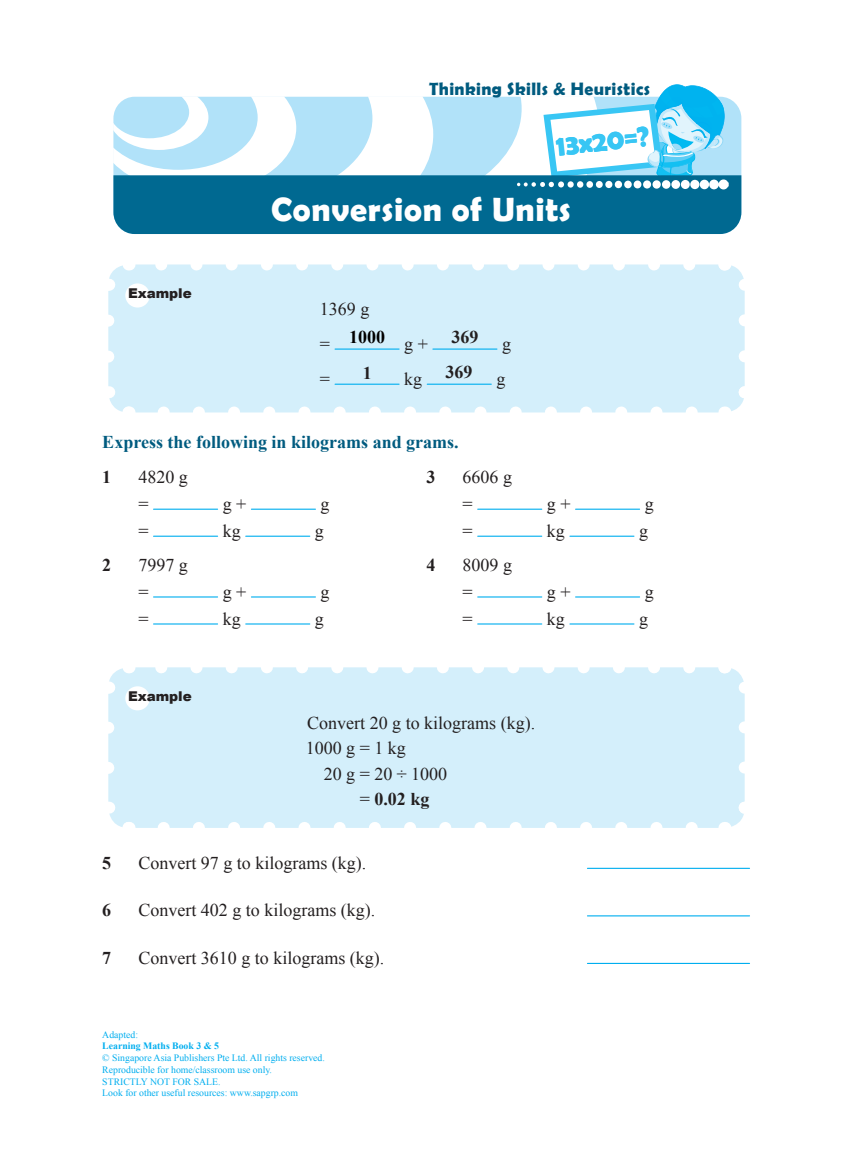
<style>
.page{position:relative;width:853px;height:1150px;background:#fff}
.page>*{position:absolute;margin:0;border:0;box-sizing:border-box;transform-origin:0 0}
.t1{font:700 33.75px "Berlin Sans FB Demi";letter-spacing:.02em;color:#fff}
.t2{font:700 28.95px "Berlin Sans FB Demi";color:#38c6f4}
.Indent__chap{font:18px/35.1px "Times New Roman";color:#231f20}
._1_TAB{font:18px "Times New Roman";color:#231f20}
.t3{font:700 18px "Times New Roman";color:#005b7f}
.t4{font:700 18px "Berlin Sans FB Demi";letter-spacing:.025em;color:#005b7f}
.Indent__chap-2{font:700 18px/35px "Times New Roman";color:#231f20;text-align:center}
.t5{font:700 18px/35.7px "Times New Roman";color:#000;text-align:center}
._1_TAB-2{font:700 18px "Times New Roman";color:#231f20}
.t6{font:900 13.5px "Arial";color:#231f20}
.t7{font:9.75px "Times New Roman";color:#00aeef}
.t8{font:700 9.75px "Times New Roman";color:#00aeef}
.s1{color:#231f20}
.s2{font-weight:400}
</style>
<div class="page">
<svg style="left:113px;top:84px;width:628px;height:150px"></svg>
<div style="left:605px;top:181px;width:7px;height:7px;background:#fff;border-radius:50%"></div>
<div style="left:614px;top:181px;width:8px;height:7px;background:#fff;border-radius:50%"></div>
<div style="left:596px;top:181px;width:6px;height:7px;background:#fff;border-radius:50%"></div>
<div style="left:586px;top:181px;width:7px;height:7px;background:#fff;border-radius:50%"></div>
<div style="left:577px;top:181px;width:6px;height:7px;background:#fff;border-radius:50%"></div>
<div style="left:108px;top:264px;width:636px;height:148px;background:#d4effb;border-radius:20px"></div>
<svg style="left:108px;top:320px;width:6px;height:54px"></svg>
<svg style="left:164px;top:406px;width:542px;height:7px"></svg>
<svg style="left:738px;top:303px;width:7px;height:53px"></svg>
<svg style="left:146px;top:264px;width:543px;height:6px"></svg>
<svg style="left:108px;top:386px;width:33px;height:27px"></svg>
<svg style="left:722px;top:380px;width:23px;height:32px"></svg>
<svg style="left:712px;top:264px;width:32px;height:27px"></svg>
<svg style="left:108px;top:264px;width:23px;height:33px"></svg>
<div style="left:125px;top:283px;width:25px;height:24px;background:#fff;border-radius:50%"></div>
<hr style="left:335px;top:348px;width:64px;height:2px;background:#00aeef">
<hr style="left:433px;top:348px;width:64px;height:2px;background:#00aeef">
<hr style="left:335px;top:383px;width:64px;height:2px;background:#00aeef">
<hr style="left:427px;top:383px;width:64px;height:2px;background:#00aeef">
<hr style="left:153px;top:508px;width:64px;height:2px;background:#00aeef">
<hr style="left:251px;top:508px;width:64px;height:2px;background:#00aeef">
<hr style="left:153px;top:535px;width:64px;height:2px;background:#00aeef">
<hr style="left:246px;top:535px;width:64px;height:2px;background:#00aeef">
<hr style="left:153px;top:596px;width:64px;height:1px;background:#00aeef">
<hr style="left:251px;top:596px;width:64px;height:1px;background:#00aeef">
<hr style="left:153px;top:623px;width:64px;height:1px;background:#00aeef">
<hr style="left:246px;top:623px;width:64px;height:1px;background:#00aeef">
<hr style="left:477px;top:508px;width:64px;height:2px;background:#00aeef">
<hr style="left:575px;top:508px;width:64px;height:2px;background:#00aeef">
<hr style="left:477px;top:535px;width:64px;height:2px;background:#00aeef">
<hr style="left:570px;top:535px;width:64px;height:2px;background:#00aeef">
<hr style="left:477px;top:596px;width:64px;height:1px;background:#00aeef">
<hr style="left:575px;top:596px;width:64px;height:1px;background:#00aeef">
<hr style="left:477px;top:623px;width:64px;height:1px;background:#00aeef">
<hr style="left:570px;top:623px;width:64px;height:1px;background:#00aeef">
<div style="left:108px;top:667px;width:636px;height:161px;background:#d4effb;border-radius:20px"></div>
<svg style="left:108px;top:727px;width:6px;height:60px"></svg>
<svg style="left:164px;top:822px;width:534px;height:6px"></svg>
<svg style="left:738px;top:707px;width:7px;height:60px"></svg>
<svg style="left:146px;top:667px;width:543px;height:6px"></svg>
<svg style="left:108px;top:801px;width:28px;height:27px"></svg>
<svg style="left:722px;top:795px;width:23px;height:33px"></svg>
<svg style="left:712px;top:667px;width:32px;height:26px"></svg>
<svg style="left:108px;top:667px;width:23px;height:32px"></svg>
<div style="left:125px;top:686px;width:25px;height:24px;background:#fff;border-radius:50%"></div>
<hr style="left:587px;top:867px;width:162px;height:2px;background:#00aeef">
<hr style="left:587px;top:915px;width:162px;height:1px;background:#00aeef">
<hr style="left:587px;top:962px;width:162px;height:2px;background:#00aeef">
<p class="t4" style="left:429px;top:78px;width:222px">Thinking Skills &amp; Heuristics</p>
<p class="t2" style="left:554px;top:129px;width:95px;rotate:-6deg">13x20=?</p>
<p class="t6" style="left:128px;top:285px;width:65px">Example</p>
<p class="t1" style="left:271px;top:190px;width:301px">Conversion of Units</p>
<p class="Indent__chap" style="left:320px;top:291px;width:51px">1369 g =</p>
<p class="t5" style="left:349px;top:319px;width:37px">1000<br><span class="s1">1</span></p>
<p class="Indent__chap-2" style="left:445px;top:319px;width:34px">369<br>369</p>
<p class="Indent__chap" style="left:404px;top:326px;width:25px">g +</p>
<p class="Indent__chap" style="left:502px;top:326px;width:10px">g</p>
<p class="Indent__chap" style="left:320px;top:361px;width:12px">=</p>
<p class="Indent__chap" style="left:404px;top:361px;width:19px">kg</p>
<p class="Indent__chap" style="left:496px;top:361px;width:10px">g</p>
<p class="t3" style="left:102px;top:429px;width:358px">Express the following in kilograms and grams.</p>
<p class="_1_TAB-2" style="left:102px;top:464px;width:10px">1</p>
<p class="_1_TAB" style="left:138px;top:464px;width:51px">4820 g</p>
<p class="_1_TAB" style="left:138px;top:491px;width:12px">=</p>
<p class="_1_TAB" style="left:223px;top:491px;width:25px">g +</p>
<p class="_1_TAB" style="left:320px;top:491px;width:10px">g</p>
<p class="_1_TAB" style="left:138px;top:518px;width:12px">=</p>
<p class="_1_TAB" style="left:223px;top:518px;width:19px">kg</p>
<p class="_1_TAB" style="left:315px;top:518px;width:10px">g</p>
<p class="_1_TAB-2" style="left:102px;top:552px;width:10px">2</p>
<p class="_1_TAB" style="left:138px;top:552px;width:51px">7997 g</p>
<p class="_1_TAB" style="left:138px;top:579px;width:12px">=</p>
<p class="_1_TAB" style="left:223px;top:579px;width:25px">g +</p>
<p class="_1_TAB" style="left:320px;top:579px;width:10px">g</p>
<p class="_1_TAB" style="left:138px;top:606px;width:12px">=</p>
<p class="_1_TAB" style="left:223px;top:606px;width:19px">kg</p>
<p class="_1_TAB" style="left:315px;top:606px;width:10px">g</p>
<p class="t6" style="left:128px;top:688px;width:65px">Example</p>
<p class="_1_TAB-2" style="left:426px;top:464px;width:10px">3</p>
<p class="_1_TAB" style="left:462px;top:464px;width:51px">6606 g</p>
<p class="_1_TAB" style="left:462px;top:491px;width:12px">=</p>
<p class="_1_TAB" style="left:547px;top:491px;width:25px">g +</p>
<p class="_1_TAB" style="left:644px;top:491px;width:10px">g</p>
<p class="_1_TAB" style="left:462px;top:518px;width:12px">=</p>
<p class="_1_TAB" style="left:547px;top:518px;width:19px">kg</p>
<p class="_1_TAB" style="left:639px;top:518px;width:10px">g</p>
<p class="_1_TAB-2" style="left:426px;top:552px;width:10px">4</p>
<p class="_1_TAB" style="left:462px;top:552px;width:51px">8009 g</p>
<p class="_1_TAB" style="left:462px;top:579px;width:12px">=</p>
<p class="_1_TAB" style="left:547px;top:579px;width:25px">g +</p>
<p class="_1_TAB" style="left:644px;top:579px;width:10px">g</p>
<p class="_1_TAB" style="left:462px;top:606px;width:12px">=</p>
<p class="_1_TAB" style="left:547px;top:606px;width:19px">kg</p>
<p class="_1_TAB" style="left:639px;top:606px;width:10px">g</p>
<p class="Indent__chap" style="left:307px;top:704px;width:229px">Convert 20 g to kilograms (kg).</p>
<p class="Indent__chap" style="left:306px;top:730px;width:102px">1000 g = 1 kg</p>
<p class="Indent__chap" style="left:324px;top:755px;width:125px">20 g = 20 ÷ 1000</p>
<p class="Indent__chap-2" style="left:360px;top:781px;width:71px"><span class="s2">=</span> 0.02 kg</p>
<p class="Indent__chap-2" style="left:102px;top:845px;width:10px">5</p>
<p class="Indent__chap" style="left:138px;top:845px;width:229px">Convert 97 g to kilograms (kg).</p>
<p class="Indent__chap-2" style="left:102px;top:892px;width:10px">6</p>
<p class="Indent__chap" style="left:138px;top:892px;width:238px">Convert 402 g to kilograms (kg).</p>
<p class="Indent__chap-2" style="left:102px;top:940px;width:10px">7</p>
<p class="Indent__chap" style="left:138px;top:940px;width:247px">Convert 3610 g to kilograms (kg).</p>
<p class="t7" style="left:102px;top:1028px;width:37px">Adapted:</p>
<p class="t8" style="left:102px;top:1039px;width:118px">Learning Maths Book 3 &amp; 5</p>
<p class="t7" style="left:102px;top:1051px;width:224px">© Singapore Asia Publishers Pte Ltd. All rights reserved.</p>
<p class="t7" style="left:102px;top:1063px;width:171px">Reproducible for home/classroom use only.</p>
<p class="t7" style="left:102px;top:1074px;width:120px">STRICTLY NOT FOR SALE.</p>
<p class="t7" style="left:102px;top:1086px;width:197px">Look for other useful resources: www.sapgrp.com</p>
</div>
